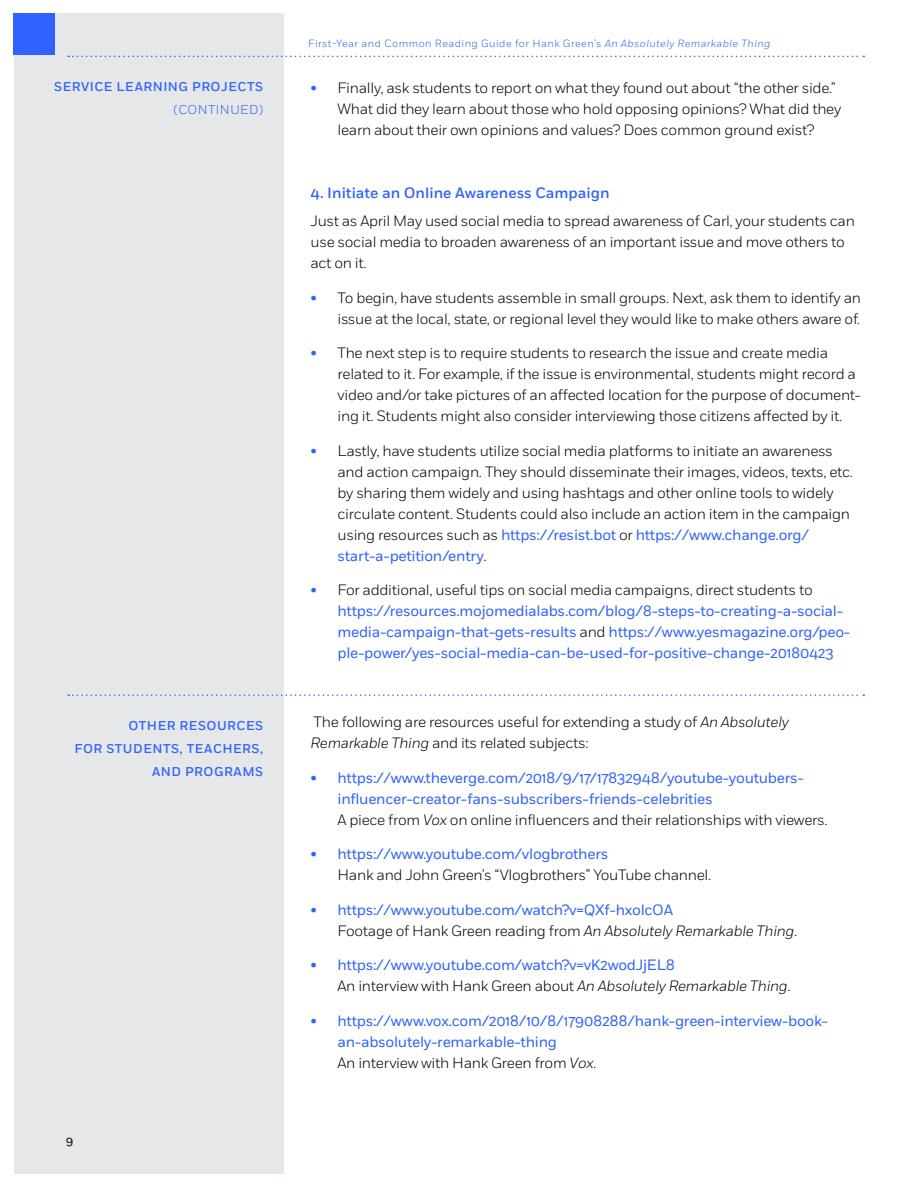
<style>
.page{position:relative;width:918px;height:1188px;background:#fff}
.page>*{position:absolute;margin:0;border:0;box-sizing:border-box;transform-origin:0 0}
.t1{font:300 15px/21px "Fort";letter-spacing:-.02em;color:#000}
.t2{font:15px/21px "Fort";letter-spacing:-.02em;color:#2f62ff}
.t3{font:500 15px "Fort";color:#2f62ff}
.t4{font:500 12.75px/23.2px "Fort";letter-spacing:.04em;color:#2f62ff;text-align:right}
.t5{font:300 12.75px "Fort";letter-spacing:.04em;color:#2f62ff}
.t6{font:12px "Fort";color:#000}
.t7{font:300 10.5px "Fort";letter-spacing:.04em;color:#2f62ff}
.s1{font-style:italic}
.s2{font-weight:400;color:#2f62ff}
.s3{font-weight:300;color:#000}
.s4{font-weight:300;font-style:italic;color:#000}
</style>
<div class="page">
<div style="left:14px;top:14px;width:270px;height:1160px;background:#e6e7e8"></div>
<div style="left:14px;top:14px;width:41px;height:41px;background:#2f62ff"></div>
<svg style="left:68px;top:694px;width:796px;height:2px"></svg>
<svg style="left:68px;top:56px;width:796px;height:1px"></svg>
<p class="t4" style="left:54px;top:75px;width:211px">SERVI CE LEARNI NG PROJECTS</p>
<p class="t5" style="left:173px;top:102px;width:91px">(CONTINUED)</p>
<p class="t4" style="left:128px;top:714px;width:136px">OTHER RESOURCES</p>
<p class="t4" style="left:74px;top:737px;width:8px">FOR</p>
<p class="t4" style="left:106px;top:737px;width:98px">STUDE NTS, TEAC</p>
<p class="t4" style="left:222px;top:737px;width:20px">HERS</p>
<p class="t4" style="left:152px;top:737px;width:113px">,<br>AND PROGRAMS</p>
<p class="t6" style="left:66px;top:1134px;width:9px">9</p>
<p class="t7" style="left:308px;top:37px;width:464px">First-Year and Common Reading Guide for Hank Green’s <span class="s1">An Absolutely Remarkable Thing</span></p>
<p class="t1" style="left:338px;top:77px;width:505px;text-indent:-27px"><span class="s2">•</span> Finally, ask students to report on what they found out about “the other side.”<br>What did they learn about those who hold opposing opinions? What did they learn about their own opinions and values? Does common ground exist?</p>
<p class="t3" style="left:310px;top:184px;width:301px">4. INITIATE AN ONLINE AWARENESS CAMPAIGN</p>
<p class="t1" style="left:310px;top:210px;width:546px">Just as April May used social media to spread awareness of Carl, your students can use social media to broaden awareness of an important issue and move others to act on it.</p>
<p class="t1" style="left:310px;top:287px;width:552px;text-align:right"><span class="s2">•</span> To begin, have students assemble in small groups. Next, ask them to identify an issue at the local, state, or regional level they would like to make others aware of.</p>
<p class="t1" style="left:338px;top:342px;width:525px;text-indent:-27px"><span class="s2">•</span> The next step is to require students to research the issue and create media related to it. For example, if the issue is environmental, students might record a video and/or take pictures of an affected location for the purpose of document&shy;ing it. Students might also consider interviewing those citizens affected by it.</p>
<p class="t1" style="left:338px;top:440px;width:517px;text-indent:-27px"><span class="s2">•</span> Lastly, have students utilize social media platforms to initiate an awareness and action campaign. They should disseminate their images, videos, texts, etc. by sharing them widely and using hashtags and other online tools to widely circulate content. Students could also include an action item in the campaign using resources such as <span class="s2">https://resist.bot</span> or <span class="s2">https://www.change.org/ start-a-petition/entry</span>.</p>
<p class="t2" style="left:338px;top:580px;width:514px;text-indent:-27px">• <span class="s3">For additional, useful tips on social media campaigns, direct students to </span>https://resources.mojomedialabs.com/blog/8-steps-to-creating-a-social&shy;media-campaign-that-gets-results <span class="s3">and</span> https://www.yesmagazine.org/peo&shy;ple-power/yes-social-media-can-be-used-for-positive-change-20180423</p>
<p class="t1" style="left:310px;top:711px;width:480px">The following are resources useful for extending a study of <span class="s1">An Absolutely<br>Remarkable Thing</span> and its related subjects:</p>
<p class="t2" style="left:337px;top:767px;width:492px;text-indent:-27px">• https://www.theverge.com/2018/9/17/17832948/youtube-youtubers&shy;influencer-creator-fans-subscribers-friends-celebrities<br><span class="s3">A piece from</span> <span class="s4">Vox</span> <span class="s3">on online influencers and their relationships with viewers.</span></p>
<p class="t2" style="left:310px;top:844px;width:299px">• https://www.youtube.com/vlogbrothers</p>
<p class="t1" style="left:337px;top:864px;width:375px">Hank and John Green’s “Vlogbrothers” YouTube channel.</p>
<p class="t2" style="left:337px;top:899px;width:461px;text-indent:-27px">• https://www.youtube.com/watch?v=QXf-hxolcOA<br><span class="s3">Footage of Hank Green reading from</span> <span class="s4">An Absolutely Remarkable Thing</span><span class="s3">.</span></p>
<p class="t2" style="left:337px;top:955px;width:455px;text-indent:-27px">• https://www.youtube.com/watch?v=vK2wodJjEL8<br><span class="s3">An interview with Hank Green about</span> <span class="s4">An Absolutely Remarkable Thing</span><span class="s3">.</span></p>
<p class="t2" style="left:337px;top:1010px;width:492px;text-indent:-27px">• https://www.vox.com/2018/10/8/17908288/hank-green-interview-book&shy;an-absolutely-remarkable-thing<br><span class="s3">An interview with Hank Green from</span> <span class="s4">Vox</span><span class="s3">.</span></p>
</div>
